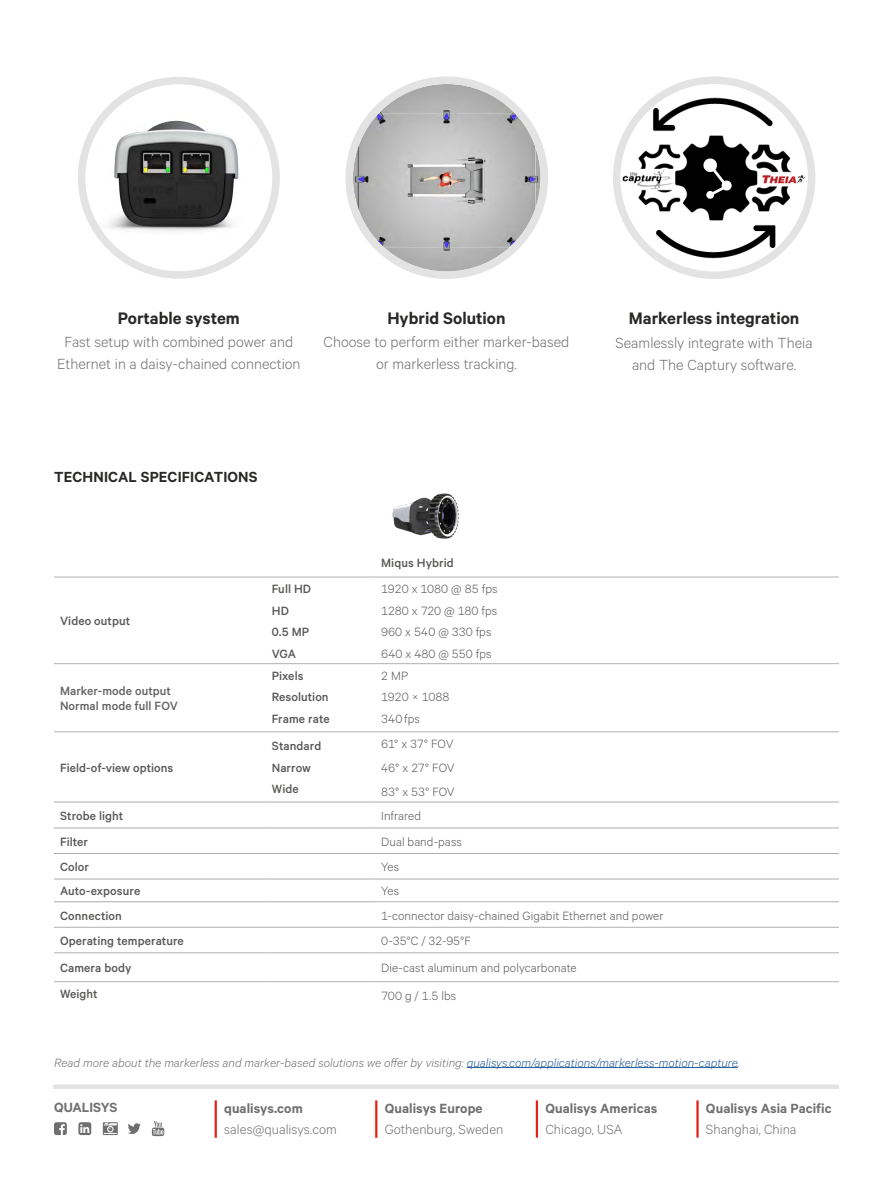
<style>
.page{position:relative;width:893px;height:1188px;background:#fff}
.page>*{position:absolute;margin:0;border:0;box-sizing:border-box;transform-origin:0 0}
.t1{font:600 18.75px "Calibre";color:#282827}
.t2{font:300 16.5px/22.5px "Calibre";color:#706f6f;text-align:center}
.t3{font:600 16.5px "Calibre";letter-spacing:.01em;color:#282827}
.t4{font:600 15px "Calibre";letter-spacing:.005em;color:#706f6f}
.t5{font:300 15px "Calibre";color:#706f6f}
.t6{font:300 13.5px/21.5px "Calibre";letter-spacing:.005em;color:#575756}
.t7{font:500 13.5px/21.5px "Calibre";letter-spacing:.005em;color:#575756}
.t8{font:italic 300 13.5px "Calibre";color:#706f6f}
.t9{font:500 13.5px/15px "Calibre";letter-spacing:.005em;color:#616160}
.s1{color:#275b9b}
</style>
<div class="page">
<hr style="left:54px;top:577px;width:212px;height:1px;background:#b3b2b2">
<hr style="left:266px;top:577px;width:109px;height:1px;background:#b3b2b2">
<hr style="left:375px;top:577px;width:464px;height:1px;background:#b3b2b2">
<hr style="left:54px;top:663px;width:212px;height:1px;background:#b3b2b2">
<hr style="left:266px;top:663px;width:109px;height:1px;background:#b3b2b2">
<hr style="left:375px;top:663px;width:464px;height:1px;background:#b3b2b2">
<hr style="left:54px;top:732px;width:212px;height:1px;background:#b3b2b2">
<hr style="left:266px;top:732px;width:109px;height:1px;background:#b3b2b2">
<hr style="left:375px;top:732px;width:464px;height:1px;background:#b3b2b2">
<hr style="left:54px;top:981px;width:212px;height:1px;background:#b3b2b2">
<hr style="left:266px;top:981px;width:109px;height:1px;background:#b3b2b2">
<hr style="left:375px;top:802px;width:464px;height:1px;background:#acacac">
<hr style="left:54px;top:828px;width:212px;height:1px;background:#acacac">
<hr style="left:266px;top:828px;width:109px;height:1px;background:#acacac">
<hr style="left:375px;top:828px;width:464px;height:1px;background:#acacac">
<hr style="left:54px;top:853px;width:212px;height:1px;background:#acacac">
<hr style="left:266px;top:853px;width:109px;height:1px;background:#acacac">
<hr style="left:375px;top:853px;width:464px;height:1px;background:#acacac">
<hr style="left:54px;top:879px;width:212px;height:1px;background:#acacac">
<hr style="left:266px;top:879px;width:109px;height:1px;background:#acacac">
<hr style="left:375px;top:879px;width:464px;height:1px;background:#acacac">
<hr style="left:54px;top:901px;width:212px;height:1px;background:#acacac">
<hr style="left:266px;top:901px;width:109px;height:1px;background:#acacac">
<hr style="left:375px;top:901px;width:464px;height:1px;background:#b3b2b2">
<hr style="left:54px;top:927px;width:212px;height:1px;background:#b3b2b2">
<hr style="left:266px;top:927px;width:109px;height:1px;background:#b3b2b2">
<hr style="left:375px;top:927px;width:464px;height:1px;background:#b3b2b2">
<hr style="left:54px;top:952px;width:212px;height:1px;background:#b3b2b2">
<hr style="left:266px;top:952px;width:109px;height:1px;background:#b3b2b2">
<hr style="left:375px;top:952px;width:464px;height:1px;background:#b3b2b2">
<hr style="left:54px;top:802px;width:212px;height:1px;background:#acacac">
<hr style="left:266px;top:802px;width:109px;height:1px;background:#acacac">
<hr style="left:375px;top:981px;width:464px;height:1px;background:#b3b2b2">
<hr style="left:467px;top:1067px;width:271px;height:1px;background:#275b9b">
<img style="left:392px;top:493px;width:67px;height:46px">
<img style="left:85px;top:84px;width:187px;height:187px;border-radius:93px">
<div style="left:78px;top:77px;width:202px;height:202px;border:8px solid #e3e3e3;border-radius:50%"></div>
<img style="left:353px;top:84px;width:187px;height:188px;border-radius:94px">
<div style="left:345px;top:76px;width:203px;height:203px;border:8px solid #e3e3e3;border-radius:50%"></div>
<img style="left:620px;top:84px;width:188px;height:188px;border-radius:94px">
<div style="left:613px;top:76px;width:202px;height:203px;border:8px solid #e3e3e3;border-radius:50%"></div>
<svg style="left:689px;top:152px;width:54px;height:54px;background:#1d1d1d"></svg>
<div style="left:53px;top:1084px;width:786px;height:5px;background:#e3e3e3"></div>
<svg style="left:152px;top:1121px;width:12px;height:15px"></svg>
<svg style="left:128px;top:1123px;width:13px;height:11px"></svg>
<svg style="left:103px;top:1122px;width:15px;height:13px"></svg>
<svg style="left:78px;top:1122px;width:13px;height:13px"></svg>
<svg style="left:54px;top:1122px;width:13px;height:13px"></svg>
<hr style="left:375px;top:1100px;width:2px;height:38px;background:#e42313">
<hr style="left:215px;top:1100px;width:2px;height:38px;background:#e42313">
<hr style="left:536px;top:1100px;width:2px;height:38px;background:#e42313">
<hr style="left:696px;top:1100px;width:3px;height:38px;background:#e42313">
<h1 class="t1" style="left:118px;top:307px;width:123px">Portable system</h1>
<p class="t2" style="left:57px;top:329px;width:245px">Fast setup with combined power and<br>Ethernet in a daisy-chained connection</p>
<h1 class="t1" style="left:387px;top:307px;width:120px">Hybrid Solution</h1>
<p class="t2" style="left:324px;top:329px;width:247px">Choose to perform either marker-based or markerless tracking.</p>
<p class="t3" style="left:54px;top:467px;width:205px">TECHNICAL SPECIFICATIONS</p>
<p class="t7" style="left:381px;top:552px;width:74px">Miqus Hybrid</p>
<p class="t7" style="left:60px;top:610px;width:72px">Video output</p>
<p class="t9" style="left:60px;top:683px;width:119px">Marker-mode output<br>Normal mode full FOV</p>
<p class="t7" style="left:60px;top:757px;width:115px">Field-of-view options</p>
<p class="t7" style="left:272px;top:578px;width:41px">Full HD<br>HD<br>0.5 MP<br>VGA</p>
<p class="t6" style="left:381px;top:578px;width:118px">1920 x 1080 @ 85 fps<br>1280 x 720 @ 180 fps<br>960 x 540 @ 330 fps<br>640 x 480 @ 550 fps</p>
<p class="t7" style="left:272px;top:664px;width:59px">Pixels<br>Resolution<br>Frame rate</p>
<p class="t6" style="left:381px;top:664px;width:70px">2 MP<br>1920 × 1088<br>340fps</p>
<p class="t7" style="left:272px;top:735px;width:51px">Standard<br>Narrow<br>Wide</p>
<p class="t6" style="left:381px;top:731px;width:75px;line-height:24px;text-align:justify">61° x 37° FOV 46° x 27° FOV 83° x 53° FOV</p>
<h1 class="t1" style="left:629px;top:307px;width:172px">Markerless integration</h1>
<p class="t2" style="left:616px;top:332px;width:199px;line-height:21.5px">Seamlessly integrate with Theia and The Captury software.</p>
<p class="t7" style="left:60px;top:805px;width:65px">Strobe light</p>
<p class="t6" style="left:381px;top:805px;width:41px">Infrared</p>
<p class="t7" style="left:60px;top:830px;width:30px">Filter</p>
<p class="t6" style="left:381px;top:830px;width:82px">Dual band-pass</p>
<p class="t7" style="left:60px;top:856px;width:31px">Color</p>
<p class="t6" style="left:381px;top:856px;width:20px">Yes</p>
<p class="t7" style="left:60px;top:880px;width:82px">Auto-exposure</p>
<p class="t6" style="left:381px;top:880px;width:20px">Yes</p>
<p class="t7" style="left:60px;top:904px;width:63px">Connection</p>
<p class="t6" style="left:381px;top:904px;width:284px">1-connector daisy-chained Gigabit Ethernet and power</p>
<p class="t7" style="left:60px;top:930px;width:125px">Operating temperature</p>
<p class="t6" style="left:381px;top:930px;width:91px">0-35°C / 32-95°F</p>
<p class="t7" style="left:60px;top:957px;width:73px">Camera body</p>
<p class="t6" style="left:381px;top:957px;width:197px">Die-cast aluminum and polycarbonate</p>
<p class="t7" style="left:60px;top:983px;width:39px">Weight</p>
<p class="t6" style="left:381px;top:984px;width:77px">700 g / 1.5 lbs</p>
<p class="t8" style="left:54px;top:1054px;width:687px">Read more about the markerless and marker-based solutions we offer by visiting: <span class="s1">qualisys.com/applications/markerless-motion-capture</span>.</p>
<p class="t4" style="left:54px;top:1098px;width:65px">QUALISYS</p>
<p class="t4" style="left:385px;top:1099px;width:99px">Qualisys Europe</p>
<p class="t5" style="left:385px;top:1121px;width:120px">Gothenburg, Sweden</p>
<p class="t4" style="left:224px;top:1099px;width:80px">qualisys.com</p>
<p class="t5" style="left:224px;top:1121px;width:114px">sales@qualisys.com</p>
<p class="t4" style="left:545px;top:1099px;width:113px">Qualisys Americas</p>
<p class="t5" style="left:545px;top:1121px;width:79px">Chicago, USA</p>
<p class="t4" style="left:706px;top:1099px;width:127px">Qualisys Asia Pacific</p>
<p class="t5" style="left:706px;top:1121px;width:92px">Shanghai, China</p>
</div>
